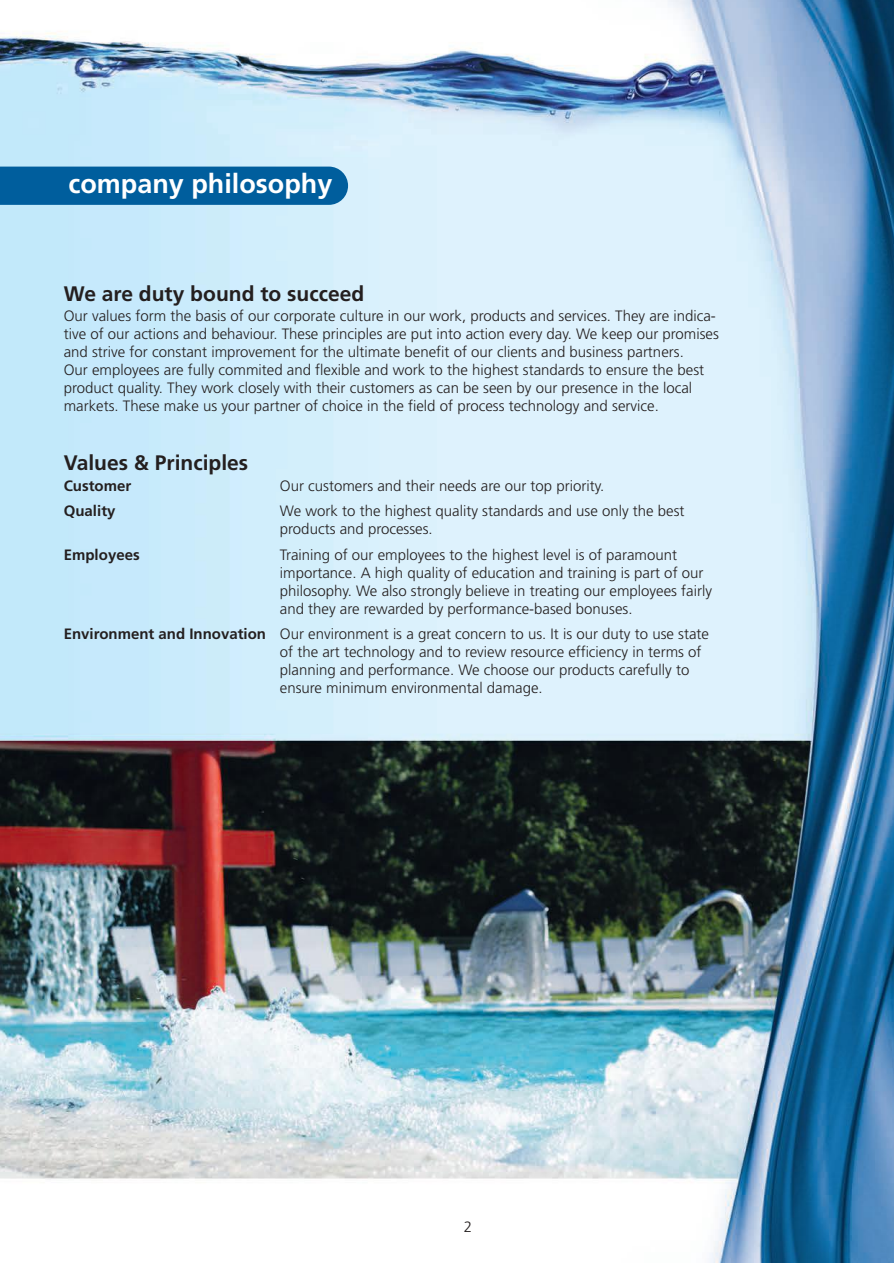
<style>
.page{position:relative;width:894px;height:1263px;background:#fff}
.page>*{position:absolute;margin:0;border:0;box-sizing:border-box;transform-origin:0 0}
.t1{font:700 27px "Frutiger";color:#fff}
.t2{font:700 21px "Frutiger";color:#241f1f}
.t3{font:300 15px/18px "Frutiger";color:#241f1f}
.t4{font:700 15px "Frutiger";color:#241f1f}
.s1{font-weight:700}
</style>
<div class="page">
<img style="left:0;top:0;width:894px;height:1263px">
<div style="left:0;top:167px;width:348px;height:38px;background:#005e9d"></div>
<h1 class="t1" style="left:68px;top:173px;width:266px">company philosophy</h1>
<h2 class="t2" style="left:64px;top:285px;width:302px">We are duty bound to succeed</h2>
<p class="t3" style="left:64px;top:308px;width:656px">Our values form the basis of our corporate culture in our work, products and services. They are indica&shy;tive of our actions and behaviour. These principles are put into action every day. We keep our promises and strive for constant improvement for the ultimate benefit of our clients and business partners.<br>Our employees are fully commited and flexible and work to the highest standards to ensure the best product quality. They work closely with their customers as can be seen by our presence in the local markets. These make us your partner of choice in the field of process technology and service.</p>
<h2 class="t2" style="left:64px;top:454px;width:186px">Values &amp; Principles</h2>
<p class="t4" style="left:64px;top:479px;width:69px">Customer</p>
<p class="t3" style="left:280px;top:477px;width:326px">Our customers and their needs are our top priority.</p>
<p class="t4" style="left:64px;top:505px;width:53px">Quality</p>
<p class="t3" style="left:280px;top:503px;width:406px">We work to the highest quality standards and use only the best products and processes.</p>
<p class="t4" style="left:64px;top:548px;width:77px">Employees</p>
<p class="t3" style="left:280px;top:546px;width:434px">Training of our employees to the highest level is of paramount importance. A high quality of education and training is part of our philosophy. We also strongly believe in treating our employees fairly and they are rewarded by performance-based bonuses.</p>
<p class="t3" style="left:280px;top:626px;width:430px;text-indent:-216px"><span class="s1">Environment and Innovation</span> Our environment is a great concern to us. It is our duty to use state of the art technology and to review resource efficiency in terms of planning and performance. We choose our products carefully to ensure minimum environmental damage.</p>
<p class="t3" style="left:464px;top:1219px;width:10px">2</p>
</div>
